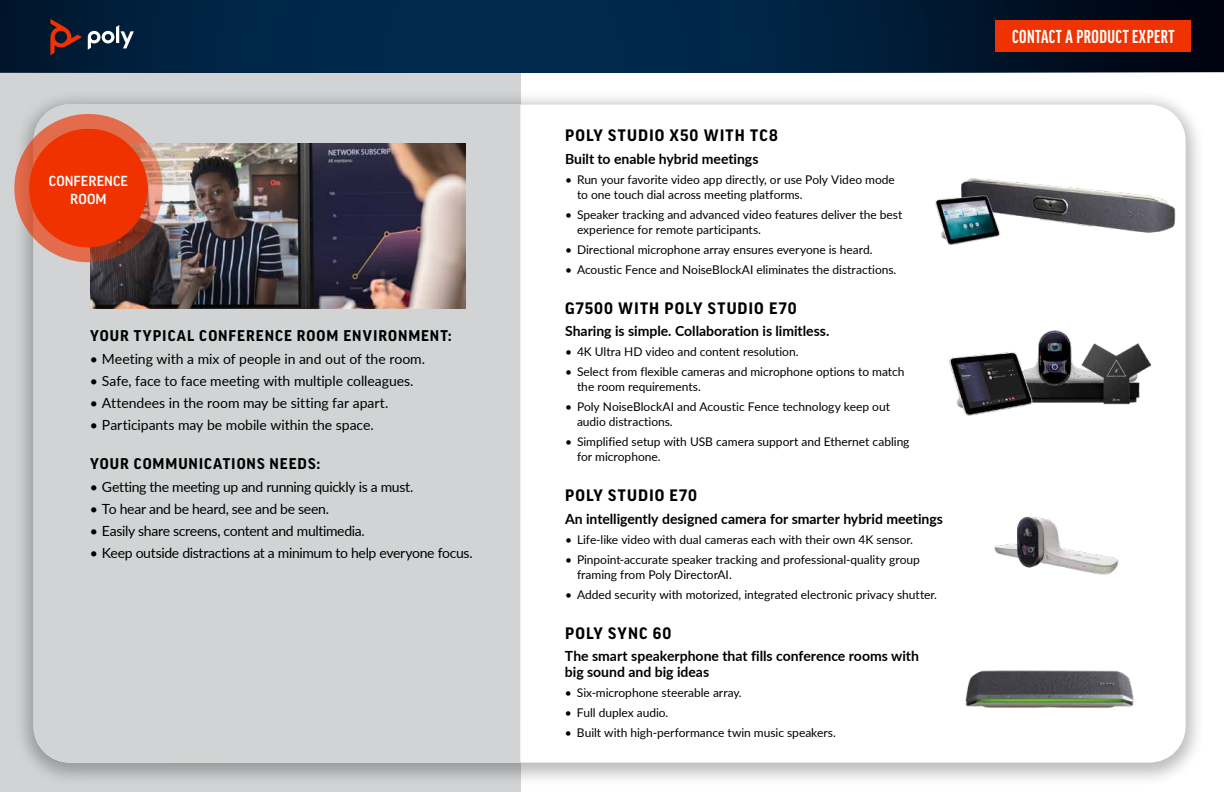
<style>
.page{position:relative;width:1224px;height:792px;background:#fff}
.page>*{position:absolute;margin:0;border:0;box-sizing:border-box;transform-origin:0 0}
.t1{font:700 extra-condensed 20px "Good Headline Pro";letter-spacing:.025em;color:#fff}
.t2{font:500 18.7px "Good Pro";letter-spacing:.05em;color:#fff}
.t3{font:700 16px "Good Pro";letter-spacing:.065em;color:#000}
.t4{font:700 15px "Good Pro";letter-spacing:.065em;color:#000}
.t5{font:14px "Lato";letter-spacing:-.015em;color:#000}
.t6{font:700 14px/16px "Lato";color:#000}
.t7{font:500 14px/18px "Good Pro";letter-spacing:.005em;color:#fff;text-align:center}
.t8{font:12px/15px "Lato";letter-spacing:-.005em;color:#000}
</style>
<div class="page">
<div style="left:0;top:70px;width:520px;height:722px;background:#d1d3d4"></div>
<img style="left:0;top:0;width:1224px;height:72px">
<div style="left:14px;top:90px;width:1191px;height:697px;background:#000;opacity:.26"></div>
<div style="left:34px;top:105px;width:1152px;height:658px;background:#fff;border-radius:36px"></div>
<div style="left:34px;top:104px;width:486px;height:659px;background:#d1d3d4"></div>
<svg style="left:88px;top:25px;width:46px;height:25px"></svg>
<svg style="left:50px;top:19px;width:32px;height:36px"></svg>
<div style="left:996px;top:20px;width:195px;height:32px;background:#ef3200"></div>
<img style="left:90px;top:143px;width:376px;height:166px">
<svg style="left:14px;top:114px;width:149px;height:148px;background:#cf684c"></svg>
<div style="left:29px;top:129px;width:119px;height:118px;background:#ef3200;border-radius:50%"></div>
<img style="left:949px;top:330px;width:203px;height:86px">
<img style="left:994px;top:516px;width:125px;height:59px">
<img style="left:965px;top:670px;width:169px;height:38px">
<img style="left:935px;top:178px;width:241px;height:67px">
<p class="t7" style="left:49px;top:172px;width:81px">CONFERENCE<br>ROOM</p>
<h2 class="t2" style="left:40px;top:180px;width:98px">EXECUTIVE</h2>
<p class="t4" style="left:90px;top:328px;width:363px">YOUR TYPICAL CONFERENCE ROOM ENVIRONMENT:</p>
<p class="t5" style="left:90px;top:351px;width:337px">• Meeting with a mix of people in and out of the room.</p>
<p class="t5" style="left:90px;top:373px;width:325px">• Safe, face to face meeting with multiple colleagues.</p>
<p class="t5" style="left:90px;top:395px;width:300px">• Attendees in the room may be sitting far apart.</p>
<p class="t5" style="left:90px;top:417px;width:285px">• Participants may be mobile within the space.</p>
<p class="t4" style="left:90px;top:456px;width:231px">YOUR COMMUNICATIONS NEEDS:</p>
<p class="t5" style="left:90px;top:479px;width:325px">• Getting the meeting up and running quickly is a must.</p>
<p class="t5" style="left:90px;top:501px;width:241px">• To hear and be heard, see and be seen.</p>
<p class="t5" style="left:90px;top:523px;width:276px">• Easily share screens, content and multimedia.</p>
<p class="t5" style="left:90px;top:545px;width:384px">• Keep outside distractions at a minimum to help everyone focus.</p>
<h3 class="t3" style="left:565px;top:128px;width:214px">POLY STUDIO X50 WITH TC8</h3>
<p class="t6" style="left:565px;top:152px;width:195px">Built to enable hybrid meetings</p>
<p class="t8" style="left:577px;top:172px;width:319px;text-indent:-12px">• Run your favorite video app directly, or use Poly Video mode to one touch dial across meeting platforms.</p>
<p class="t8" style="left:577px;top:207px;width:327px;text-indent:-12px">• Speaker tracking and advanced video features deliver the best experience for remote participants.</p>
<p class="t8" style="left:565px;top:242px;width:309px">• Directional microphone array ensures everyone is heard.</p>
<p class="t8" style="left:565px;top:262px;width:333px">• Acoustic Fence and NoiseBlockAI eliminates the distractions.</p>
<h3 class="t3" style="left:565px;top:300px;width:233px">G7500 WITH POLY STUDIO E70</h3>
<p class="t6" style="left:565px;top:324px;width:266px">Sharing is simple. Collaboration is limitless.</p>
<p class="t8" style="left:565px;top:345px;width:235px">• 4K Ultra HD video and content resolution.</p>
<p class="t8" style="left:577px;top:365px;width:329px;text-indent:-12px">• Select from flexible cameras and microphone options to match the room requirements.</p>
<p class="t8" style="left:577px;top:400px;width:315px;text-indent:-12px">• Poly NoiseBlockAI and Acoustic Fence technology keep out audio distractions.</p>
<p class="t8" style="left:577px;top:435px;width:334px;text-indent:-12px">• Simplified setup with USB camera support and Ethernet cabling for microphone.</p>
<h3 class="t3" style="left:565px;top:488px;width:134px">POLY STUDIO E70</h3>
<p class="t6" style="left:565px;top:512px;width:380px">An intelligently designed camera for smarter hybrid meetings</p>
<p class="t8" style="left:565px;top:532px;width:349px">• Life-like video with dual cameras each with their own 4K sensor.</p>
<p class="t8" style="left:577px;top:552px;width:344px;text-indent:-12px">• Pinpoint-accurate speaker tracking and professional-quality group framing from Poly DirectorAI.</p>
<p class="t8" style="left:565px;top:587px;width:373px">• Added security with motorized, integrated electronic privacy shutter.</p>
<h3 class="t3" style="left:565px;top:625px;width:108px">POLY SYNC 60</h3>
<p class="t6" style="left:565px;top:649px;width:356px">The smart speakerphone that fills conference rooms with big sound and big ideas</p>
<p class="t8" style="left:565px;top:686px;width:178px">• Six-microphone steerable array.</p>
<p class="t8" style="left:565px;top:706px;width:105px">• Full duplex audio.</p>
<p class="t8" style="left:565px;top:726px;width:272px">• Built with high-performance twin music speakers.</p>
<h1 class="t1" style="left:1012px;top:24px;width:164px">CONTACT A PRODUCT EXPERT</h1>
</div>
